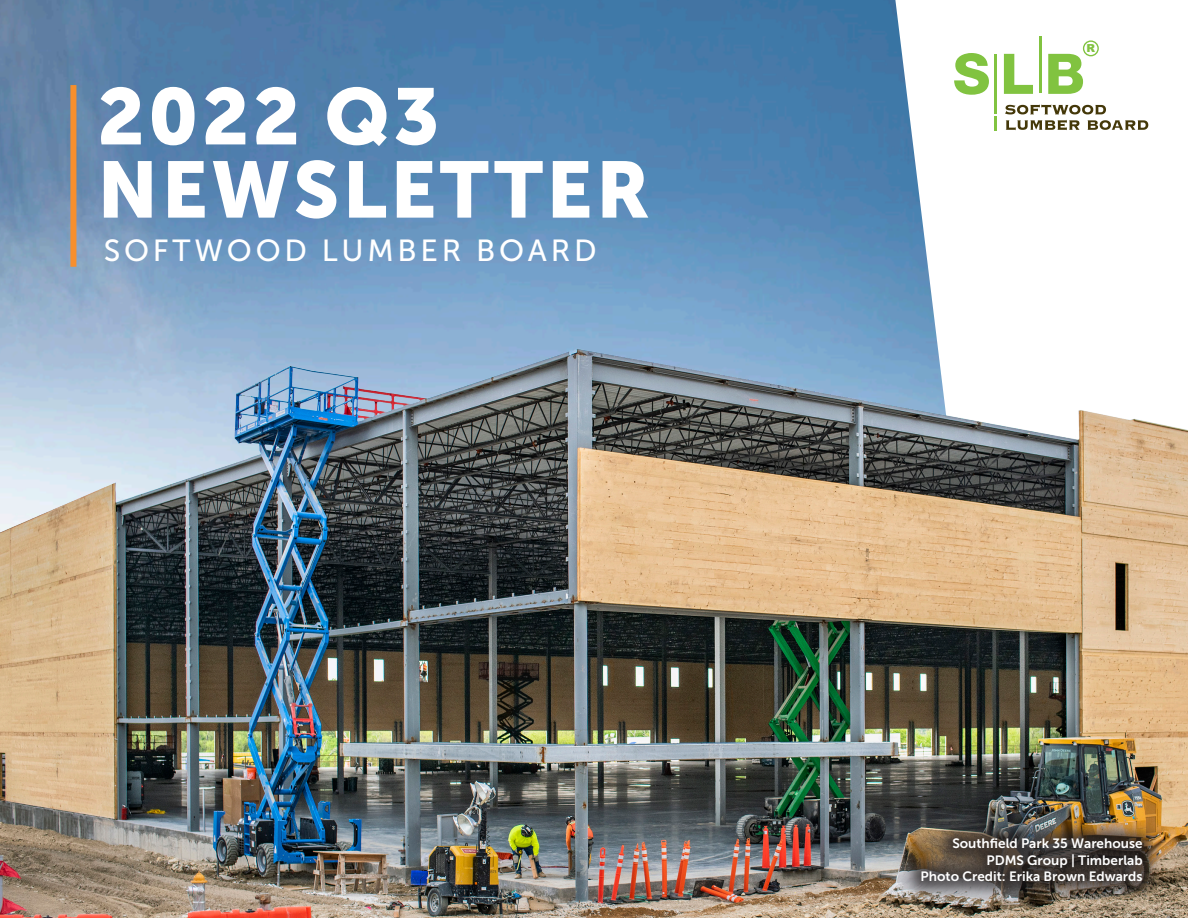
<style>
.page{position:relative;width:1188px;height:918px;background:#fff}
.page>*{position:absolute;margin:0;border:0;box-sizing:border-box;transform-origin:0 0}
.t1{font:79.2px/73.2px "Museo Sans 900";letter-spacing:.04em;color:#fff}
.t2{font:30.45px "Museo Sans 500";letter-spacing:.125em;color:#fff}
.t3{font:13.5px/16.2px "Museo Sans 700";color:#fff;text-align:right}
.t4{font:900 11.1px "Arial";color:#81c340}
</style>
<div class="page">
<img style="left:0;top:0;width:1008px;height:324px">
<div style="left:70px;top:85px;width:6px;height:182px;background:#f78f2d"></div>
<img style="left:0;top:324px;width:1188px;height:594px">
<svg style="left:954px;top:53px;width:35px;height:42px"></svg>
<svg style="left:1004px;top:54px;width:29px;height:40px"></svg>
<svg style="left:1048px;top:54px;width:35px;height:40px"></svg>
<hr style="left:994px;top:54px;width:3px;height:60px;background:#81c340">
<hr style="left:994px;top:117px;width:3px;height:14px;background:#81c340">
<hr style="left:1039px;top:37px;width:3px;height:56px;background:#81c340">
<svg style="left:1005px;top:104px;width:101px;height:10px"></svg>
<svg style="left:1006px;top:120px;width:74px;height:10px"></svg>
<svg style="left:1087px;top:120px;width:61px;height:10px"></svg>
<div style="left:1083px;top:40px;width:16px;height:16px;border:1px solid #81c340;border-radius:50%"></div>
<div style="left:901px;top:817px;width:262px;height:85px;background:#231f20;opacity:.75"></div>
<p class="t1" style="left:97px;top:80px;width:554px">2022 Q3<br>NEWSLETTER</p>
<p class="t2" style="left:104px;top:234px;width:495px">SOFTWOOD LUMBER BOARD</p>
<p class="t4" style="left:1086px;top:40px;width:10px">R</p>
<p class="t3" style="left:952px;top:836px;width:192px">Southfield Park 35 Warehouse<br>PDMS Group | Timberlab</p>
<p class="t3" style="left:921px;top:868px;width:223px">Photo Credit: Erika Brown Edwards</p>
</div>
